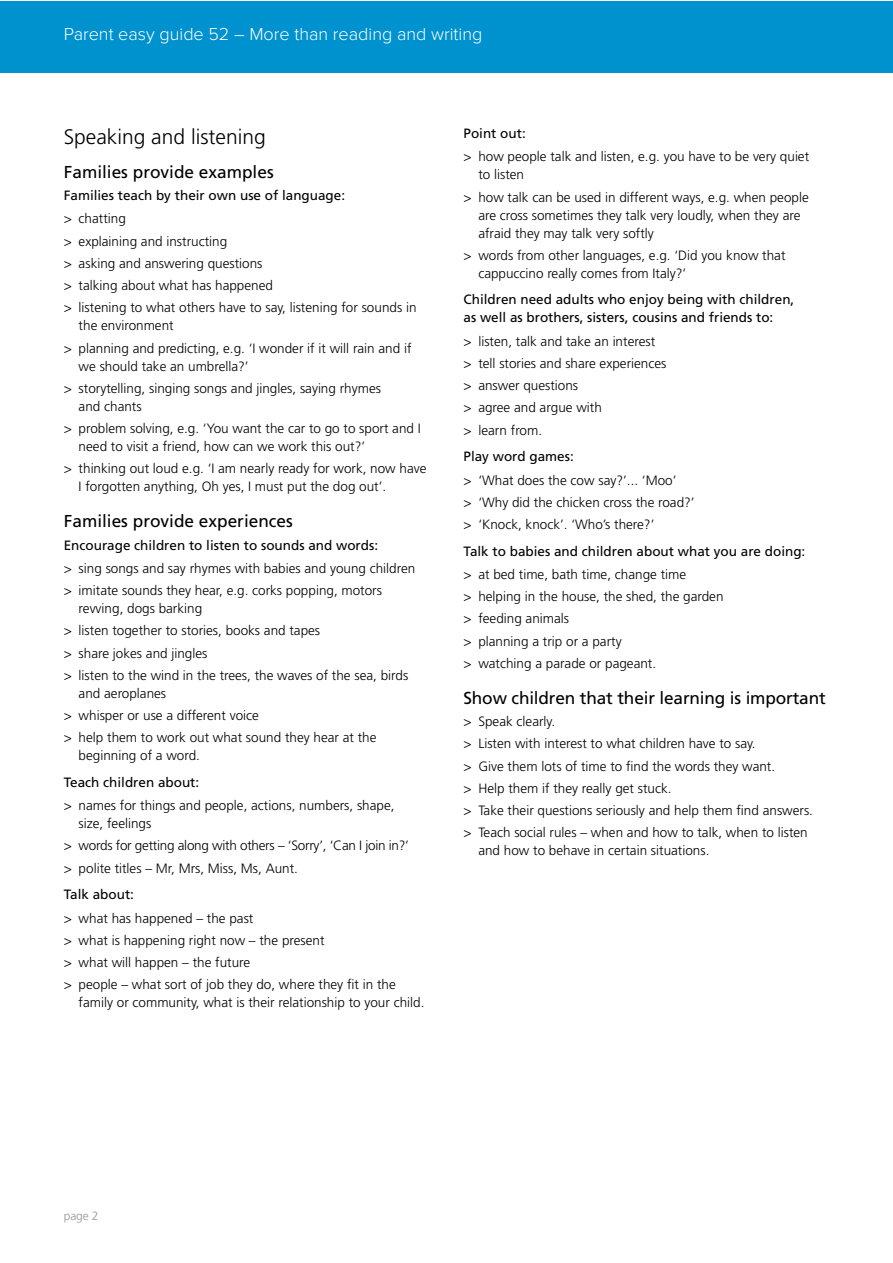
<style>
.page{position:relative;width:893px;height:1263px;background:#fff}
.page>*{position:absolute;margin:0;border:0;box-sizing:border-box;transform-origin:0 0}
.t1{font:300 21px "Frutiger";color:#000}
.t2{font:300 18px "Proxima Nova";color:#fff}
.t3{font:17.25px "Frutiger";color:#000}
.t4{font:300 13.5px/22.2px "Frutiger";color:#000}
.t5{font:13.5px/18px "Frutiger";color:#000}
.t6{font:300 13.5px/22.2px "Frutiger";letter-spacing:-.02em;color:#000}
.t7{font:300 12px "Frutiger";color:#939598}
</style>
<div class="page">
<div style="left:0;top:1px;width:892px;height:71px;background:#0092cf"></div>
<h2 class="t2" style="left:64px;top:26px;width:420px">Parent easy guide 52 – More than reading and writing</h2>
<h1 class="t1" style="left:64px;top:125px;width:203px">Speaking and listening</h1>
<p class="t3" style="left:64px;top:162px;width:211px">Families provide examples</p>
<p class="t5" style="left:64px;top:186px;width:283px">Families teach by their own use of language:</p>
<p class="t4" style="left:64px;top:208px;width:354px">&gt; chatting<br>&gt; explaining and instructing<br>&gt; asking and answering questions<br>&gt; talking about what has happened<br>&gt; listening to what others have to say, listening for sounds in</p>
<p class="t4" style="left:64px;top:315px;width:349px;text-indent:15px">the environment<br>&gt; planning and predicting, e.g. ‘I wonder if it will rain and if</p>
<p class="t4" style="left:64px;top:355px;width:319px;text-indent:15px">we should take an umbrella?’<br>&gt; storytelling, singing songs and jingles, saying rhymes</p>
<p class="t4" style="left:64px;top:395px;width:358px;text-indent:15px">and chants<br>&gt; problem solving, e.g. ‘You want the car to go to sport and I</p>
<p class="t4" style="left:64px;top:435px;width:364px;text-indent:15px">need to visit a friend, how can we work this out?’<br>&gt; thinking out loud e.g. ‘I am nearly ready for work, now have</p>
<p class="t4" style="left:79px;top:476px;width:309px">I forgotten anything, Oh yes, I must put the dog out’.</p>
<p class="t3" style="left:64px;top:511px;width:231px">Families provide experiences</p>
<p class="t5" style="left:64px;top:536px;width:316px">Encourage children to listen to sounds and words:</p>
<p class="t4" style="left:64px;top:557px;width:353px">&gt; sing songs and say rhymes with babies and young children &gt; imitate sounds they hear, e.g. corks popping, motors</p>
<p class="t4" style="left:64px;top:597px;width:346px;text-indent:15px">revving, dogs barking<br>&gt; listen together to stories, books and tapes<br>&gt; share jokes and jingles<br>&gt; listen to the wind in the trees, the waves of the sea, birds</p>
<p class="t4" style="left:64px;top:682px;width:314px;text-indent:15px">and aeroplanes<br>&gt; whisper or use a different voice<br>&gt; help them to work out what sound they hear at the</p>
<p class="t4" style="left:79px;top:744px;width:123px">beginning of a word.</p>
<p class="t5" style="left:64px;top:773px;width:137px">Teach children about:</p>
<p class="t4" style="left:79px;top:796px;width:317px;line-height:18px;text-indent:-15px">&gt; names for things and people, actions, numbers, shape, size, feelings</p>
<p class="t6" style="left:64px;top:835px;width:347px">&gt; words for getting along with others – ‘Sorry’, ‘Can I join in?’ &gt; polite titles – Mr, Mrs, Miss, Ms, Aunt.</p>
<p class="t5" style="left:64px;top:885px;width:72px">Talk about:</p>
<p class="t4" style="left:64px;top:907px;width:333px">&gt; what has happened – the past<br>&gt; what is happening right now – the present<br>&gt; what will happen – the future<br>&gt; people – what sort of job they do, where they fit in the</p>
<p class="t4" style="left:79px;top:991px;width:347px">family or community, what is their relationship to your child.</p>
<p class="t5" style="left:463px;top:124px;width:64px">Point out:</p>
<p class="t4" style="left:478px;top:148px;width:332px;line-height:18px;text-indent:-15px">&gt; how people talk and listen, e.g. you have to be very quiet to listen</p>
<p class="t4" style="left:478px;top:188px;width:332px;line-height:18px;text-indent:-15px">&gt; how talk can be used in different ways, e.g. when people are cross sometimes they talk very loudly, when they are afraid they may talk very softly</p>
<p class="t4" style="left:478px;top:246px;width:309px;line-height:18px;text-indent:-15px">&gt; words from other languages, e.g. ‘Did you know that cappuccino really comes from Italy?’</p>
<p class="t5" style="left:463px;top:291px;width:332px">Children need adults who enjoy being with children, as well as brothers, sisters, cousins and friends to:</p>
<p class="t4" style="left:463px;top:330px;width:204px">&gt; listen, talk and take an interest &gt; tell stories and share experiences &gt; answer questions<br>&gt; agree and argue with<br>&gt; learn from.</p>
<p class="t5" style="left:463px;top:447px;width:112px">Play word games:</p>
<p class="t4" style="left:463px;top:469px;width:233px">&gt; ‘What does the cow say?’... ‘Moo’<br>&gt; ‘Why did the chicken cross the road?’ &gt; ‘Knock, knock’. ‘Who’s there?’</p>
<p class="t5" style="left:463px;top:542px;width:343px">Talk to babies and children about what you are doing:</p>
<p class="t4" style="left:463px;top:563px;width:261px">&gt; at bed time, bath time, change time<br>&gt; helping in the house, the shed, the garden &gt; feeding animals<br>&gt; planning a trip or a party<br>&gt; watching a parade or pageant.</p>
<p class="t3" style="left:463px;top:688px;width:364px">Show children that their learning is important</p>
<p class="t4" style="left:463px;top:710px;width:351px">&gt; Speak clearly.<br>&gt; Listen with interest to what children have to say.<br>&gt; Give them lots of time to find the words they want.<br>&gt; Help them if they really get stuck.<br>&gt; Take their questions seriously and help them find answers. &gt; Teach social rules – when and how to talk, when to listen</p>
<p class="t4" style="left:478px;top:840px;width:233px">and how to behave in certain situations.</p>
<p class="t7" style="left:64px;top:1209px;width:36px">page 2</p>
</div>
